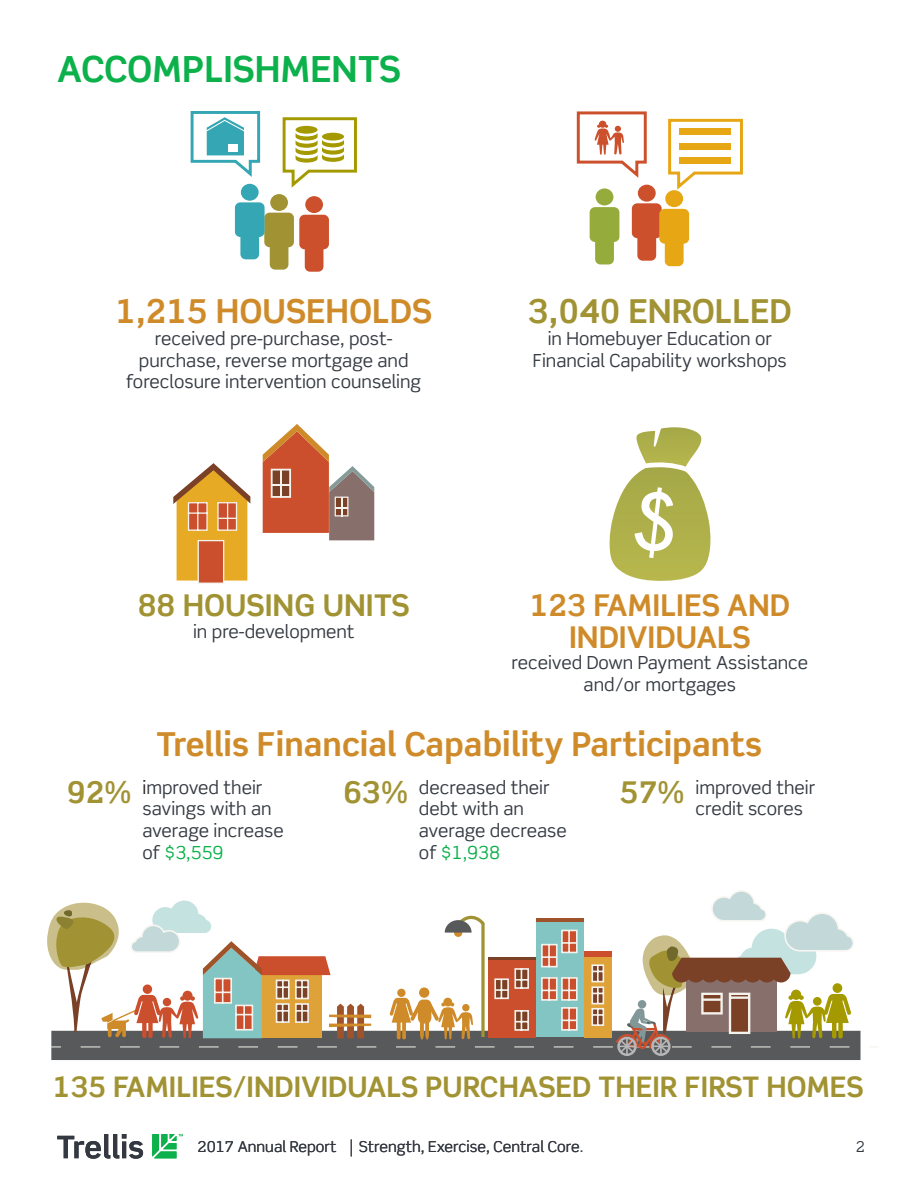
<style>
.page{position:relative;width:918px;height:1188px;background:#fff}
.page>*{position:absolute;margin:0;border:0;box-sizing:border-box;transform-origin:0 0}
.t1{font:700 36px "Scene Std";color:#0cb14b}
.t2{font:700 33px "Scene Std";color:#cf8b29}
.t3{font:700 33px "Scene Std";color:#a19333}
.t4{font:700 30px/31.5px "Scene Std";color:#cf8b29;text-align:center}
.t5{font:700 30px "Scene Std";color:#a19333}
.t6{font:700 28.35px "Scene Std";color:#a19333}
.t7{font:18px/21.6px "Scene Std";color:#343941;text-align:center}
.t8{font:15px "Scene Std";color:#343941}
.s1{color:#0cb14b}
.s2{color:#231f20}
</style>
<div class="page">
<div style="left:51px;top:1031px;width:810px;height:29px;background:#58595b"></div>
<div style="left:617px;top:1037px;width:20px;height:19px;border:2px solid #b7b7b8;border-radius:50%"></div>
<div style="left:651px;top:1037px;width:20px;height:19px;border:2px solid #b7b7b8;border-radius:50%"></div>
<svg style="left:47px;top:890px;width:812px;height:165px"></svg>
<svg style="left:609px;top:427px;width:102px;height:154px"></svg>
<svg style="left:263px;top:424px;width:111px;height:116px"></svg>
<svg style="left:173px;top:463px;width:77px;height:118px"></svg>
<div style="left:198px;top:541px;width:26px;height:42px;background:#cb4f2d"></div>
<div style="left:198px;top:540px;width:26px;height:44px;border:1px solid #f4f2ec"></div>
<div style="left:270px;top:194px;width:18px;height:17px;background:#a19333;border-radius:50%"></div>
<div style="left:241px;top:184px;width:18px;height:17px;background:#35a6b3;border-radius:50%"></div>
<svg style="left:235px;top:202px;width:94px;height:70px"></svg>
<div style="left:305px;top:196px;width:18px;height:17px;background:#cc502b;border-radius:50%"></div>
<svg style="left:282px;top:117px;width:75px;height:71px"></svg>
<svg style="left:190px;top:111px;width:71px;height:66px"></svg>
<div style="left:228px;top:144px;width:9px;height:8px;background:#fff"></div>
<div style="left:638px;top:185px;width:18px;height:17px;background:#cc502b;border-radius:50%"></div>
<svg style="left:632px;top:203px;width:57px;height:63px"></svg>
<div style="left:665px;top:190px;width:18px;height:17px;background:#e7a614;border-radius:50%"></div>
<svg style="left:667px;top:118px;width:76px;height:75px"></svg>
<div style="left:679px;top:129px;width:52px;height:6px;background:#e7a614"></div>
<div style="left:679px;top:144px;width:52px;height:6px;background:#e7a614"></div>
<div style="left:679px;top:157px;width:52px;height:7px;background:#e7a614"></div>
<svg style="left:590px;top:207px;width:29px;height:57px;background:#a5b759"></svg>
<div style="left:596px;top:188px;width:17px;height:17px;background:#95ab3b;border-radius:50%"></div>
<svg style="left:576px;top:111px;width:71px;height:67px"></svg>
<svg style="left:57px;top:1134px;width:86px;height:25px"></svg>
<svg style="left:152px;top:1134px;width:31px;height:24px"></svg>
<svg style="left:351px;top:1139px;width:1px;height:17px"></svg>
<h1 class="t1" style="left:57px;top:52px;width:345px">ACCOMPLISHMENTS</h1>
<h2 class="t2" style="left:116px;top:295px;width:318px">1,215 HOUSEHOLDS</h2>
<p class="t7" style="left:126px;top:329px;width:296px">received pre-purchase, post&shy;purchase, reverse mortgage and foreclosure intervention counseling</p>
<h3 class="t5" style="left:138px;top:591px;width:273px">88 HOUSING UNITS</h3>
<p class="t7" style="left:193px;top:622px;width:163px">in pre-development</p>
<h2 class="t3" style="left:528px;top:295px;width:265px">3,040 ENROLLED</h2>
<p class="t7" style="left:533px;top:329px;width:256px">in Homebuyer Education or<br>Financial Capability workshops</p>
<h3 class="t4" style="left:530px;top:592px;width:262px">123 FAMILIES AND<br>INDIVIDUALS</h3>
<p class="t7" style="left:512px;top:653px;width:298px">received Down Payment Assistance and/or mortgages</p>
<h2 class="t2" style="left:156px;top:728px;width:608px">Trellis Financial Capability Participants</h2>
<h3 class="t5" style="left:67px;top:778px;width:66px">92%</h3>
<p class="t7" style="left:419px;top:778px;width:149px;text-align:left">decreased their debt with an average decrease of <span class="s1">$1,938</span></p>
<p class="t7" style="left:142px;top:778px;width:143px;text-align:left"><span class="s2">i</span>mproved their savings with an average increase of <span class="s1">$3,559</span></p>
<h3 class="t5" style="left:343px;top:778px;width:66px">63%</h3>
<p class="t7" style="left:695px;top:778px;width:121px;text-align:left">improved their credit scores</p>
<h3 class="t5" style="left:620px;top:778px;width:66px">57%</h3>
<h3 class="t6" style="left:53px;top:1073px;width:812px">135 FAMILIES/INDIVIDUALS PURCHASED THEIR FIRST HOMES</h3>
<p class="t8" style="left:198px;top:1139px;width:140px">2017 Annual Report</p>
<p class="t8" style="left:856px;top:1139px;width:11px">2</p>
<p class="t8" style="left:359px;top:1139px;width:226px">Strength, Exercise, Central Core.</p>
</div>
